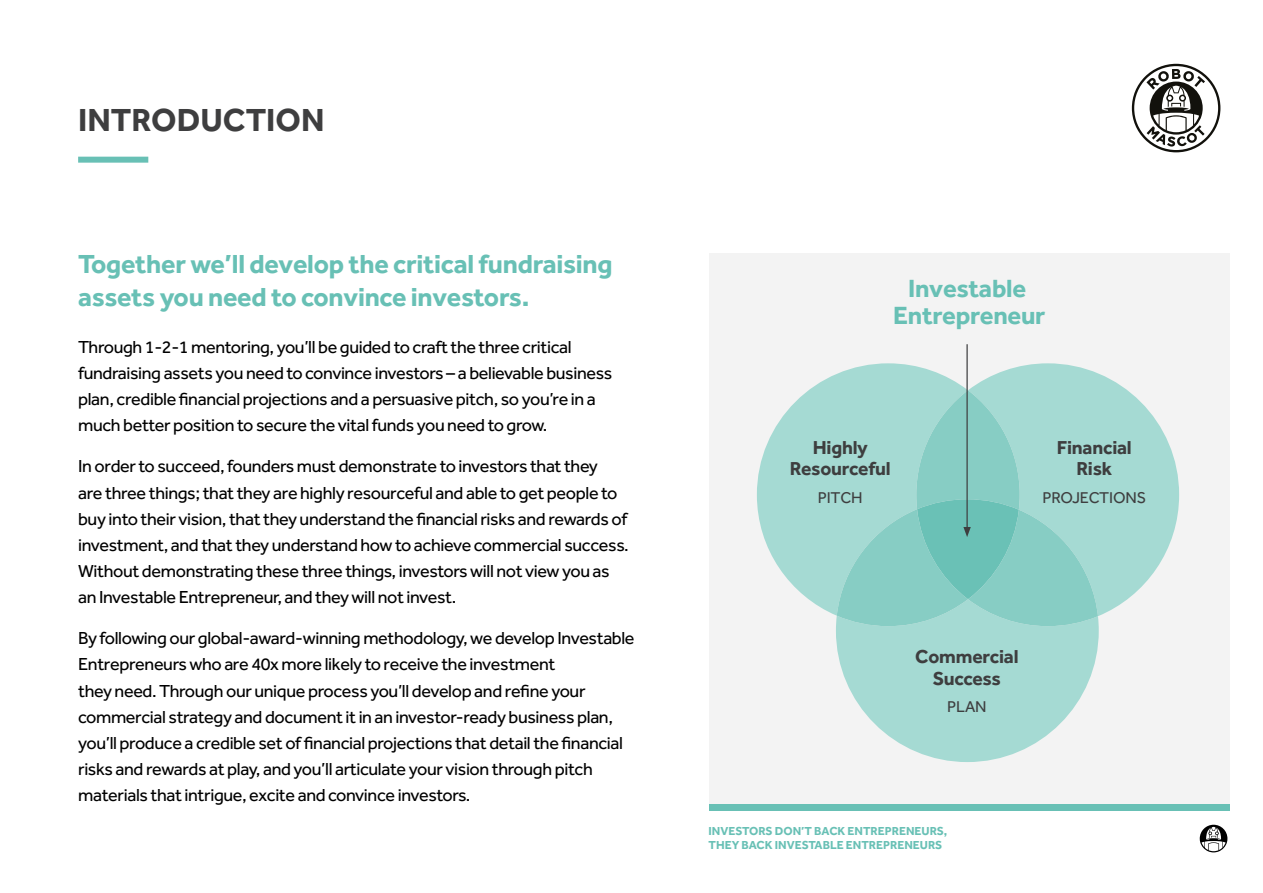
<style>
.page{position:relative;width:1263px;height:893px;background:#fff}
.page>*{position:absolute;margin:0;border:0;box-sizing:border-box;transform-origin:0 0}
.t1{font:700 33px "Effra";color:#3e3e3f}
.t2{font:700 27px/33.2px "Effra";letter-spacing:-.01em;color:#68c0b5}
.t3{font:700 25.8px/27.2px "Effra";letter-spacing:-.01em;color:#68c0b5;text-align:center}
.t4{font:700 19.35px/21.6px "Effra";letter-spacing:-.01em;color:#3e3e3f;text-align:center}
.t5{font:18px/26.1px "Effra";letter-spacing:-.02em;color:#000}
.t6{font:16.2px "Effra";letter-spacing:-.01em;color:#3e3e3f}
.t7{font:700 12px/14.4px "Effra";color:#68c0b5}
</style>
<div class="page">
<svg style="left:1132px;top:64px;width:88px;height:88px"></svg>
<div style="left:708px;top:253px;width:521px;height:558px;background:#f3f3f3"></div>
<svg style="left:757px;top:363px;width:209px;height:252px;fill:#a5dad3"></svg>
<svg style="left:968px;top:363px;width:211px;height:253px;fill:#a5dad3"></svg>
<hr style="left:966px;top:344px;width:2px;height:185px;background:#3e3e3f">
<svg style="left:836px;top:390px;width:263px;height:372px;background:#9ed6cf"></svg>
<div style="left:78px;top:157px;width:70px;height:6px;background:#68c0b5"></div>
<div style="left:708px;top:804px;width:521px;height:7px;background:#68c0b5"></div>
<svg style="left:1200px;top:825px;width:27px;height:27px"></svg>
<h1 class="t1" style="left:78px;top:100px;width:248px">INTRODUCTION</h1>
<h2 class="t2" style="left:78px;top:247px;width:536px">Together we’ll develop the critical fundraising assets you need to convince investors.</h2>
<p class="t5" style="left:78px;top:334px;width:536px">Through 1-2-1 mentoring, you’ll be guided to craft the three critical fundraising assets you need to convince investors – a believable business plan, credible financial projections and a persuasive pitch, so you’re in a much better position to secure the vital funds you need to grow.</p>
<p class="t5" style="left:78px;top:453px;width:552px">In order to succeed, founders must demonstrate to investors that they<br>are three things; that they are highly resourceful and able to get people to buy into their vision, that they understand the financial risks and rewards of investment, and that they understand how to achieve commercial success.<br>Without demonstrating these three things, investors will not view you as an Investable Entrepreneur, and they will not invest.</p>
<p class="t5" style="left:78px;top:625px;width:558px">By following our global-award-winning methodology, we develop Investable Entrepreneurs who are 40x more likely to receive the investment<br>they need. Through our unique process you’ll develop and refine your commercial strategy and document it in an investor-ready business plan, you’ll produce a credible set of financial projections that detail the financial risks and rewards at play, and you’ll articulate your vision through pitch materials that intrigue, excite and convince investors.</p>
<h3 class="t3" style="left:893px;top:274px;width:154px">Investable<br>Entrepreneur</h3>
<p class="t4" style="left:790px;top:436px;width:102px">Highly<br>Resourceful</p>
<p class="t6" style="left:818px;top:488px;width:46px">PITCH</p>
<p class="t4" style="left:1057px;top:436px;width:77px">Financial<br>Risk</p>
<p class="t6" style="left:1042px;top:488px;width:105px">PROJECTIONS</p>
<p class="t4" style="left:915px;top:645px;width:105px">Commercial<br>Success</p>
<p class="t6" style="left:947px;top:698px;width:41px">PLAN</p>
<p class="t7" style="left:708px;top:823px;width:240px">INVESTORS DON’T BACK ENTREPRENEURS,<br>THEY BACK INVESTABLE ENTREPRENEURS</p>
</div>
